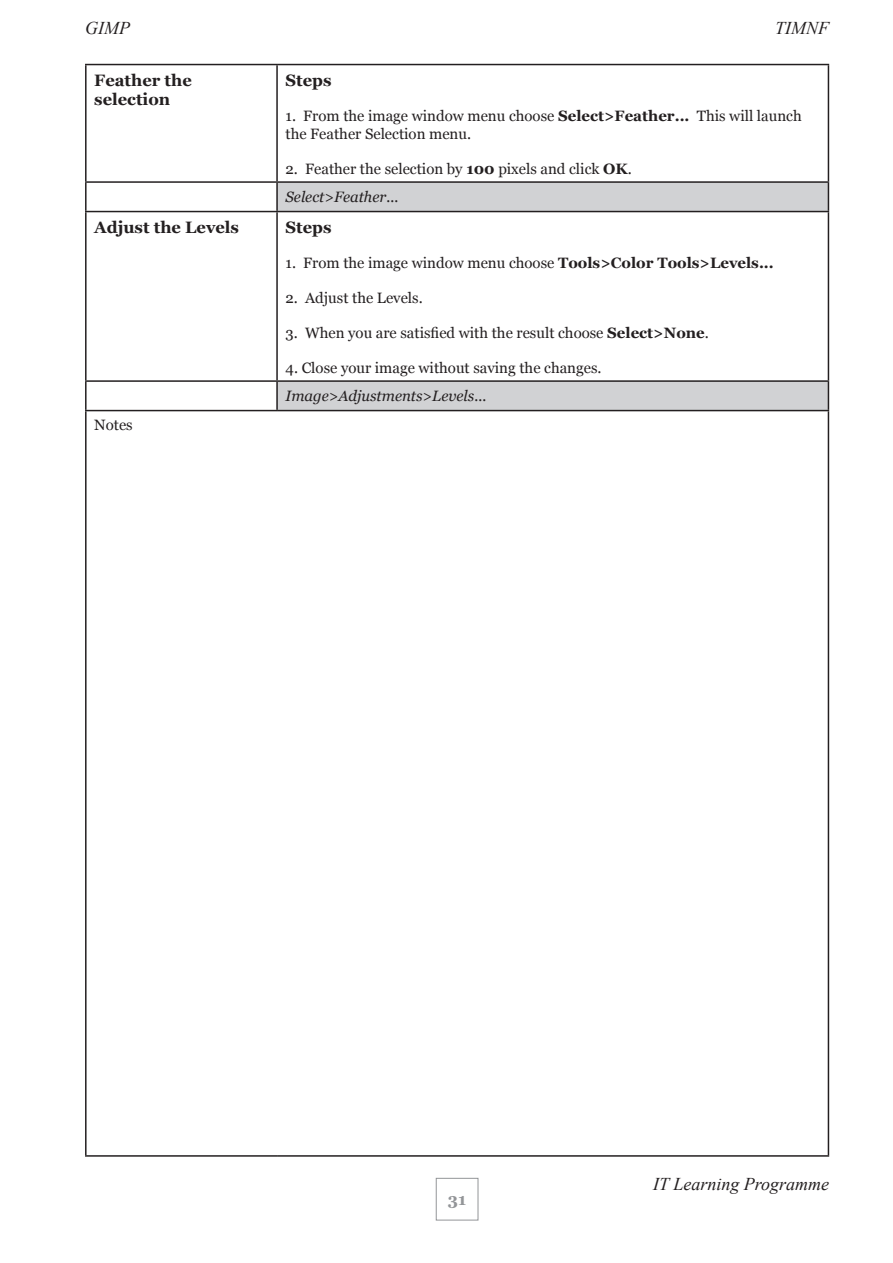
<style>
.page{position:relative;width:893px;height:1263px;background:#fff}
.page>*{position:absolute;margin:0;border:0;box-sizing:border-box;transform-origin:0 0}
.t1{font:italic 18px "Times New Roman";color:#231f20}
.heading_03{font:700 16.5px/19.8px "Georgia";color:#231f20}
.t2{font:700 16.5px "Georgia";color:#939598}
.paragraph{font:15px/18px "Georgia";color:#231f20}
.annotation_01{font:italic 15px "Georgia";color:#231f20}
.s1{font-weight:700}
</style>
<div class="page">
<div style="left:436px;top:1178px;width:42px;height:42px;border:1px solid #939598"></div>
<svg style="left:278px;top:183px;width:550px;height:227px"></svg>
<hr style="left:85px;top:64px;width:192px;height:1px;background:#231f20">
<hr style="left:85px;top:65px;width:2px;height:116px;background:#231f20">
<hr style="left:277px;top:64px;width:552px;height:1px;background:#231f20">
<hr style="left:276px;top:65px;width:2px;height:116px;background:#231f20">
<hr style="left:828px;top:65px;width:1px;height:116px;background:#231f20">
<hr style="left:85px;top:212px;width:2px;height:168px;background:#231f20">
<hr style="left:276px;top:212px;width:2px;height:168px;background:#231f20">
<hr style="left:828px;top:212px;width:1px;height:168px;background:#231f20">
<hr style="left:85px;top:380px;width:192px;height:2px;background:#231f20">
<hr style="left:85px;top:382px;width:2px;height:28px;background:#231f20">
<hr style="left:277px;top:380px;width:552px;height:2px;background:#231f20">
<hr style="left:276px;top:382px;width:2px;height:28px;background:#231f20">
<svg style="left:828px;top:382px;width:1px;height:28px"></svg>
<hr style="left:85px;top:410px;width:192px;height:1px;background:#231f20">
<hr style="left:85px;top:411px;width:2px;height:744px;background:#231f20">
<hr style="left:277px;top:410px;width:552px;height:1px;background:#231f20">
<hr style="left:828px;top:411px;width:1px;height:744px;background:#231f20">
<hr style="left:85px;top:1155px;width:192px;height:2px;background:#231f20">
<hr style="left:277px;top:1155px;width:552px;height:2px;background:#231f20">
<hr style="left:85px;top:181px;width:192px;height:2px;background:#231f20">
<hr style="left:85px;top:183px;width:2px;height:28px;background:#231f20">
<hr style="left:277px;top:181px;width:552px;height:2px;background:#231f20">
<hr style="left:276px;top:183px;width:2px;height:28px;background:#231f20">
<svg style="left:828px;top:183px;width:1px;height:28px"></svg>
<hr style="left:85px;top:211px;width:192px;height:1px;background:#231f20">
<hr style="left:277px;top:211px;width:552px;height:1px;background:#231f20">
<p class="t1" style="left:85px;top:15px;width:46px">GIMP</p>
<p class="t1" style="left:775px;top:15px;width:56px">TIMNF</p>
<p class="heading_03" style="left:94px;top:70px;width:99px">Feather the selection</p>
<p class="heading_03" style="left:286px;top:70px;width:48px">Steps</p>
<p class="paragraph" style="left:286px;top:107px;width:518px">1. From the image window menu choose <span class="s1">Select&gt;Feather...</span> This will launch the Feather Selection menu.</p>
<p class="paragraph" style="left:286px;top:160px;width:348px">2. Feather the selection by <span class="s1">100</span> pixels and click <span class="s1">OK</span>.</p>
<p class="annotation_01" style="left:286px;top:187px;width:114px">Select&gt;Feather...</p>
<p class="heading_03" style="left:94px;top:217px;width:146px">Adjust the Levels</p>
<p class="heading_03" style="left:286px;top:217px;width:48px">Steps</p>
<p class="paragraph" style="left:286px;top:254px;width:490px">1. From the image window menu choose <span class="s1">Tools&gt;Color Tools&gt;Levels...</span></p>
<p class="paragraph" style="left:286px;top:289px;width:139px">2. Adjust the Levels.</p>
<p class="paragraph" style="left:286px;top:324px;width:425px">3. When you are satisfied with the result choose <span class="s1">Select&gt;None</span>.</p>
<p class="paragraph" style="left:286px;top:359px;width:318px">4. Close your image without saving the changes.</p>
<p class="annotation_01" style="left:286px;top:386px;width:202px">Image&gt;Adjustments&gt;Levels...</p>
<p class="paragraph" style="left:94px;top:417px;width:40px">Notes</p>
<p class="t2" style="left:448px;top:1189px;width:20px">31</p>
<p class="t1" style="left:653px;top:1172px;width:178px">IT Learning Programme</p>
</div>
